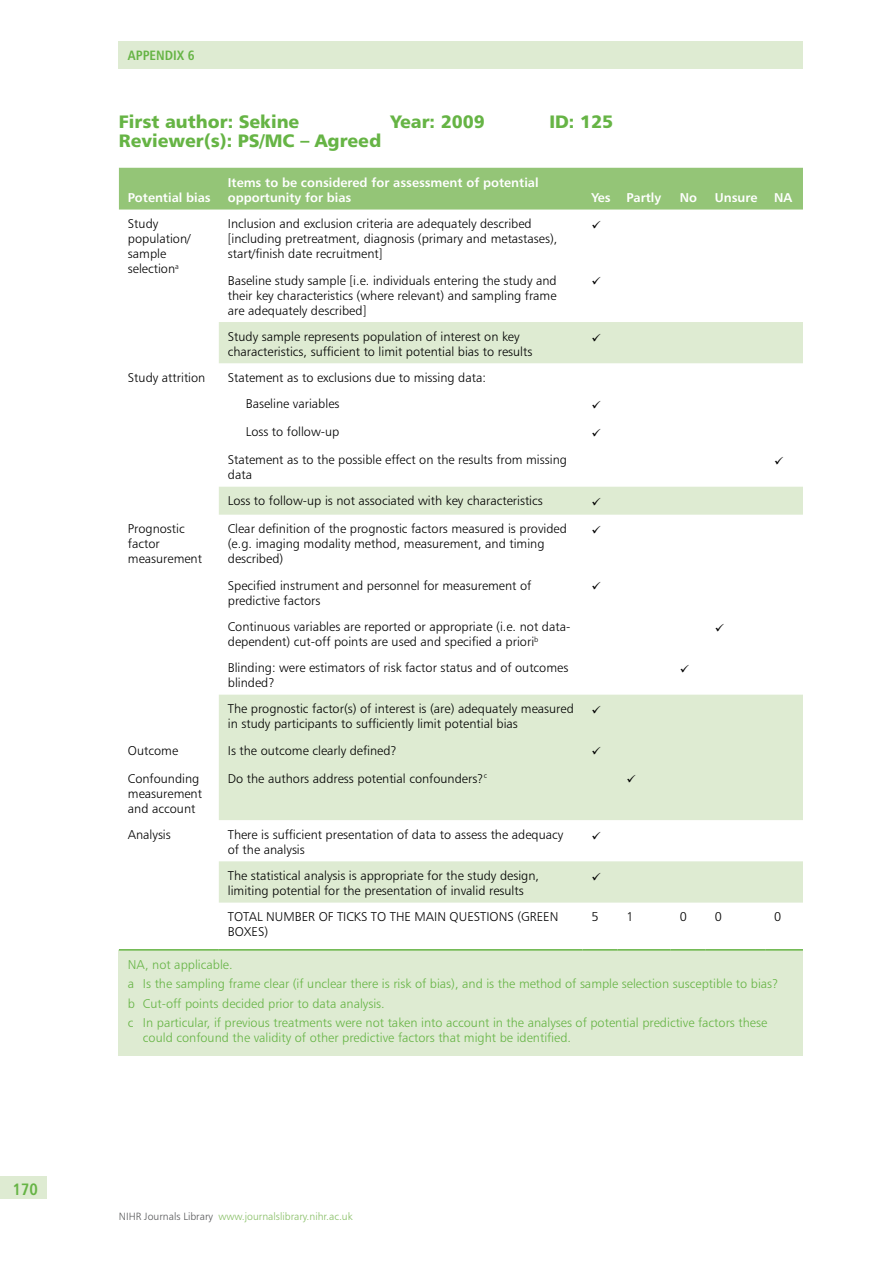
<style>
.page{position:relative;width:893px;height:1263px;background:#fff}
.page>*{position:absolute;margin:0;border:0;box-sizing:border-box;transform-origin:0 0}
.t1{font:18px "Humanist 777 BT Black B";color:#66b445}
.t2{font:16.5px "Humanist 777 BT Bold Condensed B";color:#66b445}
.t3{font:13.5px "Humanist 777 BT Bold Condensed B";color:#66b445}
.t4{font:12.75px/15px "Humanist 777 BT Light B";color:#000}
.t5{font:12.75px/19.5px "Humanist 777 BT Light B";color:#66b445}
.t6{font:12.75px/15px "Humanist 777 BT Bold B";color:#fff}
.t7{font:10.5px "Humanist 777 BT Light B";color:#86be64}
.s1{color:#58595b}
</style>
<div class="page">
<div style="left:119px;top:41px;width:684px;height:27px;background:#deebd2"></div>
<div style="left:0;top:1177px;width:47px;height:22px;background:#deebd2"></div>
<div style="left:119px;top:168px;width:684px;height:42px;background:#94c577"></div>
<svg style="left:219px;top:322px;width:584px;height:580px"></svg>
<div style="left:119px;top:950px;width:684px;height:105px;background:#deebd2"></div>
<hr style="left:119px;top:949px;width:100px;height:1px;background:#66b445">
<hr style="left:219px;top:949px;width:363px;height:1px;background:#66b445">
<hr style="left:582px;top:949px;width:36px;height:1px;background:#66b445">
<hr style="left:618px;top:949px;width:53px;height:1px;background:#66b445">
<hr style="left:671px;top:949px;width:35px;height:1px;background:#66b445">
<hr style="left:706px;top:949px;width:59px;height:1px;background:#66b445">
<hr style="left:765px;top:949px;width:38px;height:1px;background:#66b445">
<svg style="left:592px;top:333px;width:8px;height:8px"></svg>
<svg style="left:592px;top:401px;width:8px;height:7px"></svg>
<svg style="left:592px;top:429px;width:8px;height:7px"></svg>
<svg style="left:775px;top:457px;width:8px;height:7px"></svg>
<svg style="left:592px;top:498px;width:8px;height:8px"></svg>
<svg style="left:592px;top:526px;width:8px;height:8px"></svg>
<svg style="left:592px;top:582px;width:8px;height:8px"></svg>
<svg style="left:716px;top:623px;width:8px;height:8px"></svg>
<svg style="left:680px;top:664px;width:9px;height:8px"></svg>
<svg style="left:592px;top:706px;width:8px;height:8px"></svg>
<svg style="left:592px;top:747px;width:8px;height:8px"></svg>
<svg style="left:627px;top:775px;width:9px;height:8px"></svg>
<svg style="left:592px;top:831px;width:8px;height:8px"></svg>
<svg style="left:592px;top:872px;width:8px;height:8px"></svg>
<p class="t2" style="left:13px;top:1178px;width:27px">170</p>
<p class="t3" style="left:128px;top:47px;width:68px">APPENDIX 6</p>
<h1 class="t1" style="left:119px;top:110px;width:182px">First author: Sekine</h1>
<h1 class="t1" style="left:390px;top:110px;width:96px">Year: 2009</h1>
<h1 class="t1" style="left:549px;top:110px;width:65px">ID: 125</h1>
<h1 class="t1" style="left:119px;top:129px;width:264px">Reviewer(s): PS/MC – Agreed</h1>
<p class="t6" style="left:128px;top:190px;width:84px">Potential bias</p>
<p class="t6" style="left:228px;top:175px;width:312px">Items to be considered for assessment of potential opportunity for bias</p>
<p class="t6" style="left:591px;top:190px;width:71px">Yes Partly</p>
<p class="t6" style="left:680px;top:190px;width:19px">No</p>
<p class="t6" style="left:715px;top:190px;width:44px">Unsure</p>
<p class="t6" style="left:774px;top:190px;width:20px">NA</p>
<p class="t4" style="left:128px;top:216px;width:64px">Study population/ sample selection<sup>a</sup></p>
<p class="t4" style="left:228px;top:216px;width:331px">Inclusion and exclusion criteria are adequately described [including pretreatment, diagnosis (primary and metastases), start/finish date recruitment]</p>
<p class="t4" style="left:228px;top:272px;width:330px;text-align:justify">Baseline study sample [i.e. individuals entering the study and their key characteristics (where relevant) and sampling frame are adequately described]</p>
<p class="t4" style="left:228px;top:329px;width:306px">Study sample represents population of interest on key characteristics, sufficient to limit potential bias to results</p>
<p class="t4" style="left:128px;top:370px;width:79px">Study attrition</p>
<p class="t4" style="left:246px;top:364px;width:242px;line-height:26.2px;text-indent:-18px">Statement as to exclusions due to missing data:<br>Baseline variables</p>
<p class="t4" style="left:246px;top:424px;width:95px">Loss to follow-up</p>
<p class="t4" style="left:228px;top:452px;width:341px">Statement as to the possible effect on the results from missing data</p>
<p class="t4" style="left:228px;top:493px;width:316px">Loss to follow-up is not associated with key characteristics</p>
<p class="t4" style="left:128px;top:521px;width:76px">Prognostic factor measurement</p>
<p class="t4" style="left:228px;top:521px;width:341px">Clear definition of the prognostic factors measured is provided (e.g. imaging modality method, measurement, and timing described)</p>
<p class="t4" style="left:228px;top:577px;width:305px">Specified instrument and personnel for measurement of predictive factors</p>
<p class="t4" style="left:228px;top:619px;width:344px">Continuous variables are reported or appropriate (i.e. not data&shy;dependent) cut-off points are used and specified a priori<sup>b</sup></p>
<p class="t4" style="left:228px;top:660px;width:342px">Blinding: were estimators of risk factor status and of outcomes blinded?</p>
<p class="t4" style="left:228px;top:701px;width:348px">The prognostic factor(s) of interest is (are) adequately measured in study participants to sufficiently limit potential bias</p>
<p class="t4" style="left:128px;top:742px;width:52px">Outcome</p>
<p class="t4" style="left:228px;top:742px;width:171px">Is the outcome clearly defined?</p>
<p class="t4" style="left:128px;top:770px;width:76px">Confounding measurement and account</p>
<p class="t4" style="left:228px;top:770px;width:261px">Do the authors address potential confounders?<sup>c</sup></p>
<p class="t4" style="left:128px;top:827px;width:44px">Analysis</p>
<p class="t4" style="left:228px;top:827px;width:337px">There is sufficient presentation of data to assess the adequacy of the analysis</p>
<p class="t4" style="left:228px;top:868px;width:313px">The statistical analysis is appropriate for the study design, limiting potential for the presentation of invalid results</p>
<p class="t4" style="left:228px;top:909px;width:332px">TOTAL NUMBER OF TICKS TO THE MAIN QUESTIONS (GREEN<br>BOXES)</p>
<p class="t4" style="left:591px;top:909px;width:9px">5</p>
<p class="t4" style="left:627px;top:909px;width:9px">1</p>
<p class="t4" style="left:680px;top:909px;width:9px">0</p>
<p class="t4" style="left:715px;top:909px;width:9px">0</p>
<p class="t4" style="left:774px;top:909px;width:9px">0</p>
<p class="t5" style="left:128px;top:954px;width:652px">NA, not applicable.<br>a Is the sampling frame clear (if unclear there is risk of bias), and is the method of sample selection susceptible to bias? b Cut-off points decided prior to data analysis.<br>c In particular, if previous treatments were not taken into account in the analyses of potential predictive factors these</p>
<p class="t5" style="left:143px;top:1028px;width:430px">could confound the validity of other predictive factors that might be identified.</p>
<p class="t7" style="left:119px;top:1210px;width:235px"><span class="s1">NIHR Journals Library</span> www.journalslibrary.nihr.ac.uk</p>
</div>
